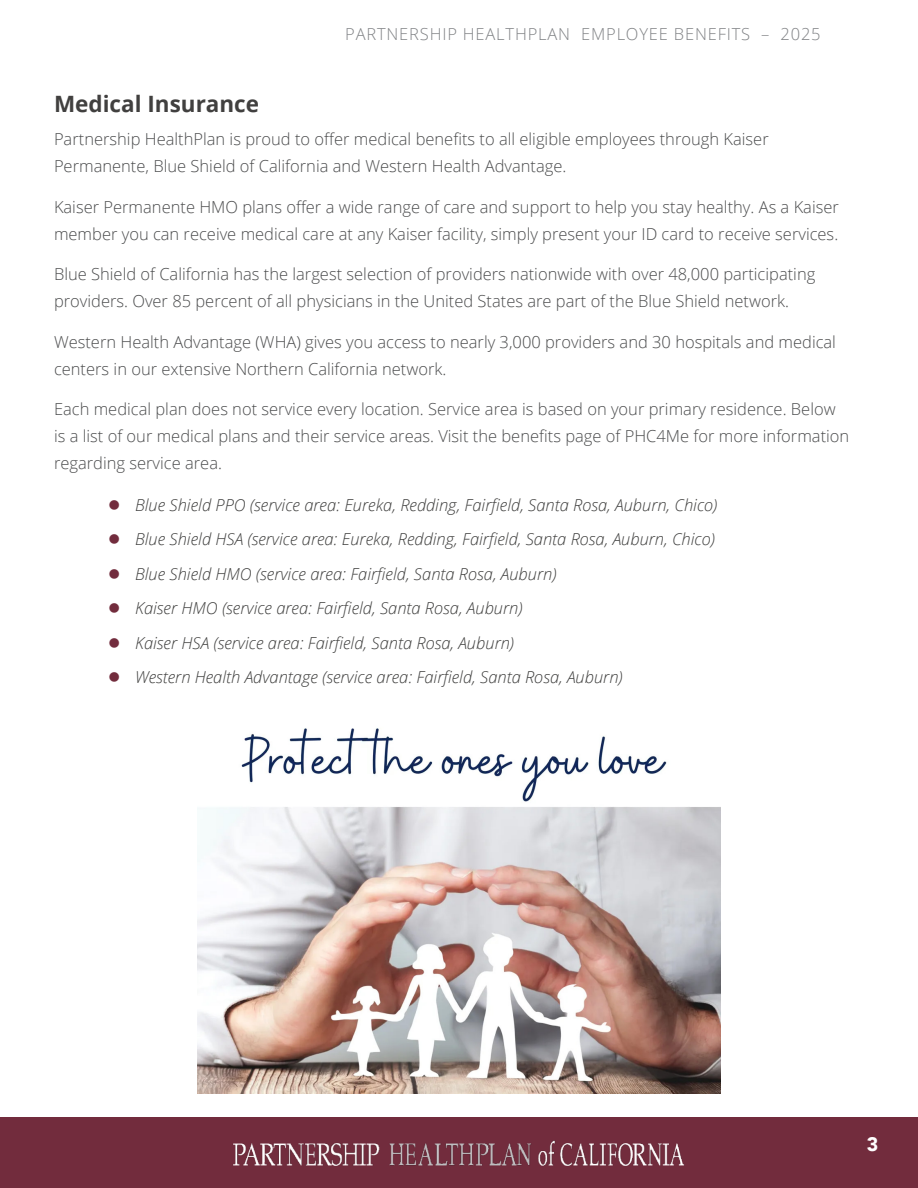
<style>
.page{position:relative;width:918px;height:1188px;background:#fff}
.page>*{position:absolute;margin:0;border:0;box-sizing:border-box;transform-origin:0 0}
.t1{font:700 22.5px "Open Sans";color:#41403f}
.t2{font:900 19.5px "Avenir";color:#fff}
.t3{font:300 16.5px/27px "Open Sans";color:#4b4c4d}
.t4{font:italic 300 16.5px "Open Sans";color:#3f3f3e}
.t5{font:300 16.5px "Open Sans";letter-spacing:.05em;color:#808285}
.s1{color:#722c3d}
</style>
<div class="page">
<div style="left:0;top:1117px;width:918px;height:71px;background:#722c3d"></div>
<img style="left:233px;top:1140px;width:452px;height:26px">
<img style="left:198px;top:728px;width:522px;height:366px">
<p class="t5" style="left:345px;top:22px;width:477px">PARTNERSHIP HEALTHPLAN EMPLOYEE BENEFITS – 2025</p>
<p class="t1" style="left:54px;top:88px;width:207px">Medical Insurance</p>
<p class="t3" style="left:54px;top:126px;width:716px">Partnership HealthPlan is proud to offer medical benefits to all eligible employees through Kaiser<br>Permanente, Blue Shield of California and Western Health Advantage.</p>
<p class="t3" style="left:54px;top:193px;width:786px">Kaiser Permanente HMO plans offer a wide range of care and support to help you stay healthy. As a Kaiser member you can receive medical care at any Kaiser facility, simply present your ID card to receive services.</p>
<p class="t3" style="left:54px;top:261px;width:763px">Blue Shield of California has the largest selection of providers nationwide with over 48,000 participating providers. Over 85 percent of all physicians in the United States are part of the Blue Shield network.</p>
<p class="t3" style="left:54px;top:328px;width:784px">Western Health Advantage (WHA) gives you access to nearly 3,000 providers and 30 hospitals and medical centers in our extensive Northern California network.</p>
<p class="t3" style="left:54px;top:396px;width:797px">Each medical plan does not service every location. Service area is based on your primary residence. Below is a list of our medical plans and their service areas. Visit the benefits page of PHC4Me for more information regarding service area.</p>
<p class="t4" style="left:108px;top:493px;width:611px"><span class="s1">●</span> Blue Shield PPO (service area: Eureka, Redding, Fairfield, Santa Rosa, Auburn, Chico)</p>
<p class="t4" style="left:108px;top:528px;width:608px"><span class="s1">●</span> Blue Shield HSA (service area: Eureka, Redding, Fairfield, Santa Rosa, Auburn, Chico)</p>
<p class="t4" style="left:108px;top:562px;width:450px"><span class="s1">●</span> Blue Shield HMO (service area: Fairfield, Santa Rosa, Auburn)</p>
<p class="t4" style="left:108px;top:597px;width:416px"><span class="s1">●</span> Kaiser HMO (service area: Fairfield, Santa Rosa, Auburn)</p>
<p class="t4" style="left:108px;top:631px;width:408px"><span class="s1">●</span> Kaiser HSA (service area: Fairfield, Santa Rosa, Auburn)</p>
<p class="t4" style="left:108px;top:666px;width:516px"><span class="s1">●</span> Western Health Advantage (service area: Fairfield, Santa Rosa, Auburn)</p>
<p class="t2" style="left:867px;top:1127px;width:13px">3</p>
</div>
